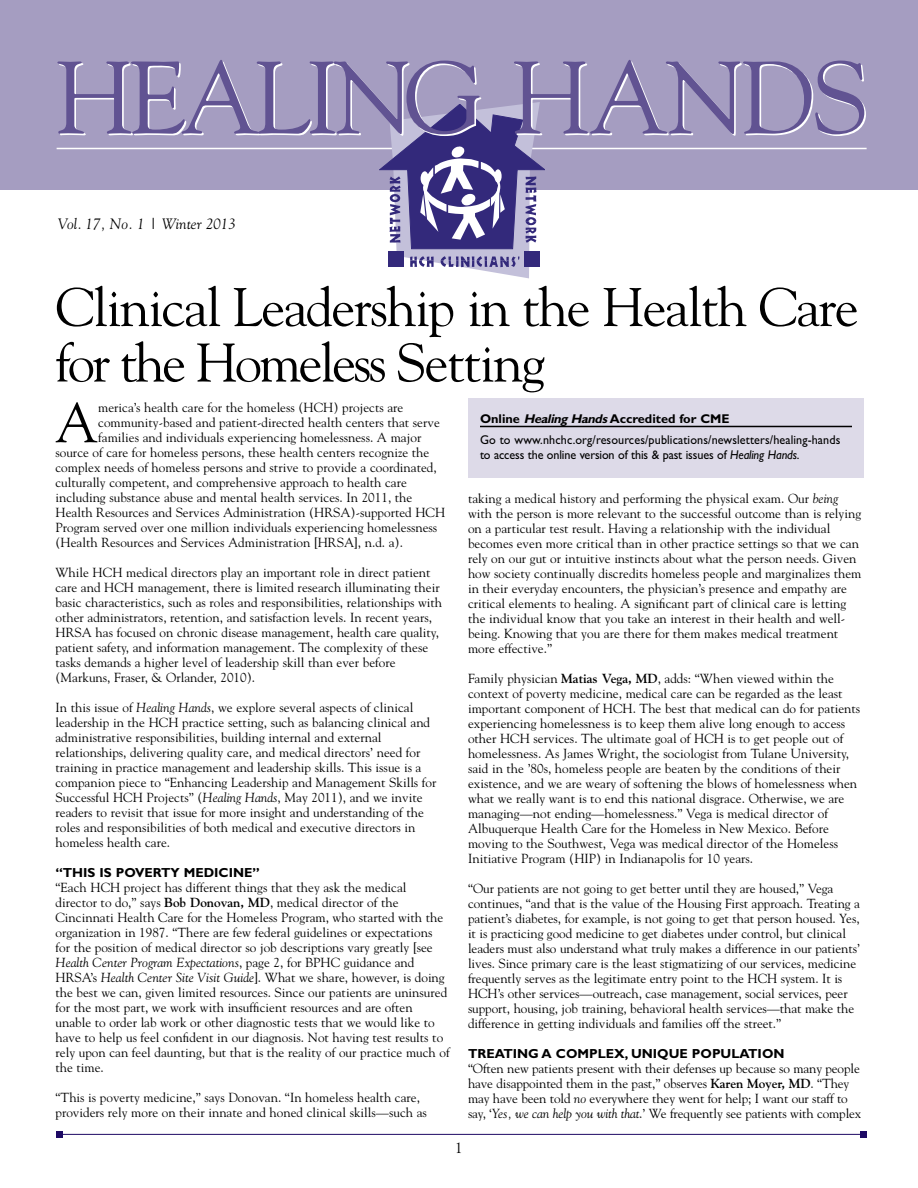
<style>
.page{position:relative;width:918px;height:1188px;background:#fff}
.page>*{position:absolute;margin:0;border:0;box-sizing:border-box;transform-origin:0 0}
.t1{font:102px "Goudy";letter-spacing:-.05em;color:#fff}
.t2{font:55.65px "Goudy";color:#000}
.t3{font:54px/55.5px "Goudy";letter-spacing:-.03em;color:#000}
.t4{font:italic 15px "Goudy";color:#000}
.t5{font:15px "Goudy";color:#000}
.t6{font:13.2px/15px "Goudy";color:#000}
.t7{font:700 13.2px "Gill Sans";color:#000}
.t8{font:13.2px "Goudy Italic Os F";color:#000}
.t9{font:12.75px/21.5px "Gill Sans";letter-spacing:.01em;color:#000;scale:.95 1}
.t10{font:12.75px "Gill Sans";letter-spacing:-.01em;color:#000;scale:.95 1}
.s1{font-family:"Goudy Italic Os F"}
.s2{font-weight:700}
.s3{font-family:"Goudy"}
.s4{font-weight:700;font-style:italic}
.s5{font-style:italic}
</style>
<div class="page">
<div style="left:468px;top:398px;width:396px;height:80px;background:#dddae8"></div>
<hr style="left:480px;top:426px;width:372px;height:1px;background:#000">
<div style="left:0;top:0;width:918px;height:190px;background:#a59dc1"></div>
<hr style="left:57px;top:148px;width:810px;height:1px;background:#fff">
<svg style="left:380px;top:102px;width:165px;height:176px"></svg>
<div style="left:388px;top:251px;width:16px;height:16px;background:#33297b"></div>
<div style="left:524px;top:251px;width:16px;height:16px;background:#33297b"></div>
<hr style="left:57px;top:1134px;width:810px;height:1px;background:#1d0964">
<div style="left:860px;top:1131px;width:7px;height:7px;background:#1d0964"></div>
<div style="left:57px;top:1131px;width:6px;height:7px;background:#1d0964"></div>
<h1 class="t1" style="left:56px;top:40px;width:815px">HEALING HANDS</h1>
<p class="t4" style="left:58px;top:215px;width:179px">Vol. 17, No. 1 | Winter 2013</p>
<h3 class="t3" style="left:56px;top:280px;width:805px">Clinical Leadership in the Health Care for the Homeless Setting</h3>
<h2 class="t2" style="left:55px;top:390px;width:45px">A</h2>
<p class="t6" style="left:98px;top:400px;width:307px">merica’s health care for the homeless (HCH) projects are</p>
<p class="t6" style="left:98px;top:415px;width:343px">community-based and patient-directed health centers that serve</p>
<p class="t6" style="left:98px;top:430px;width:325px">families and individuals experiencing homelessness. A major</p>
<p class="t6" style="left:56px;top:445px;width:375px">source of care for homeless persons, these health centers recognize the</p>
<p class="t6" style="left:56px;top:460px;width:383px">complex needs of homeless persons and strive to provide a coordinated,</p>
<p class="t6" style="left:56px;top:475px;width:353px">culturally competent, and comprehensive approach to health care</p>
<p class="t6" style="left:56px;top:490px;width:358px">including substance abuse and mental health services. In 2011, the</p>
<p class="t6" style="left:56px;top:505px;width:391px">Health Resources and Services Administration (HRSA)-supported HCH</p>
<p class="t6" style="left:56px;top:520px;width:383px">Program served over one million individuals experiencing homelessness</p>
<p class="t6" style="left:56px;top:535px;width:349px">(Health Resources and Services Administration [HRSA], n.d. a).</p>
<p class="t6" style="left:56px;top:565px;width:388px">While HCH medical directors play an important role in direct patient care and HCH management, there is limited research illuminating their basic characteristics, such as roles and responsibilities, relationships with other administrators, retention, and satisfaction levels. In recent years, HRSA has focused on chronic disease management, health care quality, patient safety, and information management. The complexity of these tasks demands a higher level of leadership skill than ever before (Markuns, Fraser, &amp; Orlander, 2010).</p>
<p class="t6" style="left:56px;top:700px;width:383px">In this issue of <span class="s1">Healing Hands</span>, we explore several aspects of clinical leadership in the HCH practice setting, such as balancing clinical and administrative responsibilities, building internal and external relationships, delivering quality care, and medical directors’ need for training in practice management and leadership skills. This issue is a companion piece to “Enhancing Leadership and Management Skills for Successful HCH Projects” (<span class="s1">Healing Hands</span>, May 2011), and we invite readers to revisit that issue for more insight and understanding of the roles and responsibilities of both medical and executive directors in homeless health care.</p>
<p class="t7" style="left:56px;top:868px;width:206px">“THIS IS POVERTY MEDICINE”</p>
<p class="t6" style="left:55px;top:880px;width:389px">“Each HCH project has different things that they ask the medical director to do,” says <span class="s2">Bob Donovan, MD</span>, medical director of the Cincinnati Health Care for the Homeless Program, who started with the organization in 1987. “There are few federal guidelines or expectations for the position of medical director so job descriptions vary greatly [see</p>
<p class="t8" style="left:56px;top:957px;width:361px">Health Center Program Expectations<span class="s3">, page 2, for BPHC guidance and</span></p>
<p class="t6" style="left:55px;top:970px;width:396px">HRSA’s <span class="s1">Health Center Site Visit Guide</span>]. What we share, however, is doing the best we can, given limited resources. Since our patients are uninsured for the most part, we work with insufficient resources and are often unable to order lab work or other diagnostic tests that we would like to have to help us feel confident in our diagnosis. Not having test results to rely upon can feel daunting, but that is the reality of our practice much of the time.</p>
<p class="t6" style="left:55px;top:1090px;width:373px">“This is poverty medicine,” says Donovan. “In homeless health care, providers rely more on their innate and honed clinical skills—such as</p>
<p class="t9" style="left:480px;top:408px;width:381px"><span class="s2">Online</span> <span class="s4">Healing Hands</span><span class="s2">Accredited for CME<br></span>Go to www.nhchc.org/resources/publications/newsletters/healing-hands</p>
<p class="t10" style="left:480px;top:447px;width:338px">to access the online version of this &amp; past issues of <span class="s5">Healing Hands</span>.</p>
<p class="t6" style="left:468px;top:491px;width:395px">taking a medical history and performing the physical exam. Our <span class="s1">being </span>with the person is more relevant to the successful outcome than is relying on a particular test result. Having a relationship with the individual becomes even more critical than in other practice settings so that we can rely on our gut or intuitive instincts about what the person needs. Given how society continually discredits homeless people and marginalizes them in their everyday encounters, the physician’s presence and empathy are critical elements to healing. A significant part of clinical care is letting the individual know that you take an interest in their health and well&shy;being. Knowing that you are there for them makes medical treatment more effective.”</p>
<p class="t6" style="left:468px;top:671px;width:394px">Family physician <span class="s2">Matias Vega, MD</span>, adds: “When viewed within the context of poverty medicine, medical care can be regarded as the least important component of HCH. The best that medical can do for patients experiencing homelessness is to keep them alive long enough to access other HCH services. The ultimate goal of HCH is to get people out of homelessness. As James Wright, the sociologist from Tulane University, said in the ’80s, homeless people are beaten by the conditions of their existence, and we are weary of softening the blows of homelessness when what we really want is to end this national disgrace. Otherwise, we are managing—not ending—homelessness.” Vega is medical director of Albuquerque Health Care for the Homeless in New Mexico. Before moving to the Southwest, Vega was medical director of the Homeless Initiative Program (HIP) in Indianapolis for 10 years.</p>
<p class="t6" style="left:468px;top:881px;width:394px">“Our patients are not going to get better until they are housed,” Vega continues, “and that is the value of the Housing First approach. Treating a patient’s diabetes, for example, is not going to get that person housed. Yes, it is practicing good medicine to get diabetes under control, but clinical leaders must also understand what truly makes a difference in our patients’ lives. Since primary care is the least stigmatizing of our services, medicine frequently serves as the legitimate entry point to the HCH system. It is HCH’s other services—outreach, case management, social services, peer support, housing, job training, behavioral health services—that make the difference in getting individuals and families off the street.”</p>
<p class="t7" style="left:468px;top:1048px;width:318px">TREATING A COMPLEX, UNIQUE POPULATION</p>
<p class="t6" style="left:468px;top:1061px;width:395px">“Often new patients present with their defenses up because so many people have disappointed them in the past,” observes <span class="s2">Karen Moyer, MD</span>. “They may have been told <span class="s1">no</span> everywhere they went for help; I want our staff to say, ‘<span class="s1">Yes, we can help you with that</span>.’ We frequently see patients with complex</p>
<p class="t5" style="left:455px;top:1139px;width:9px">1</p>
</div>
